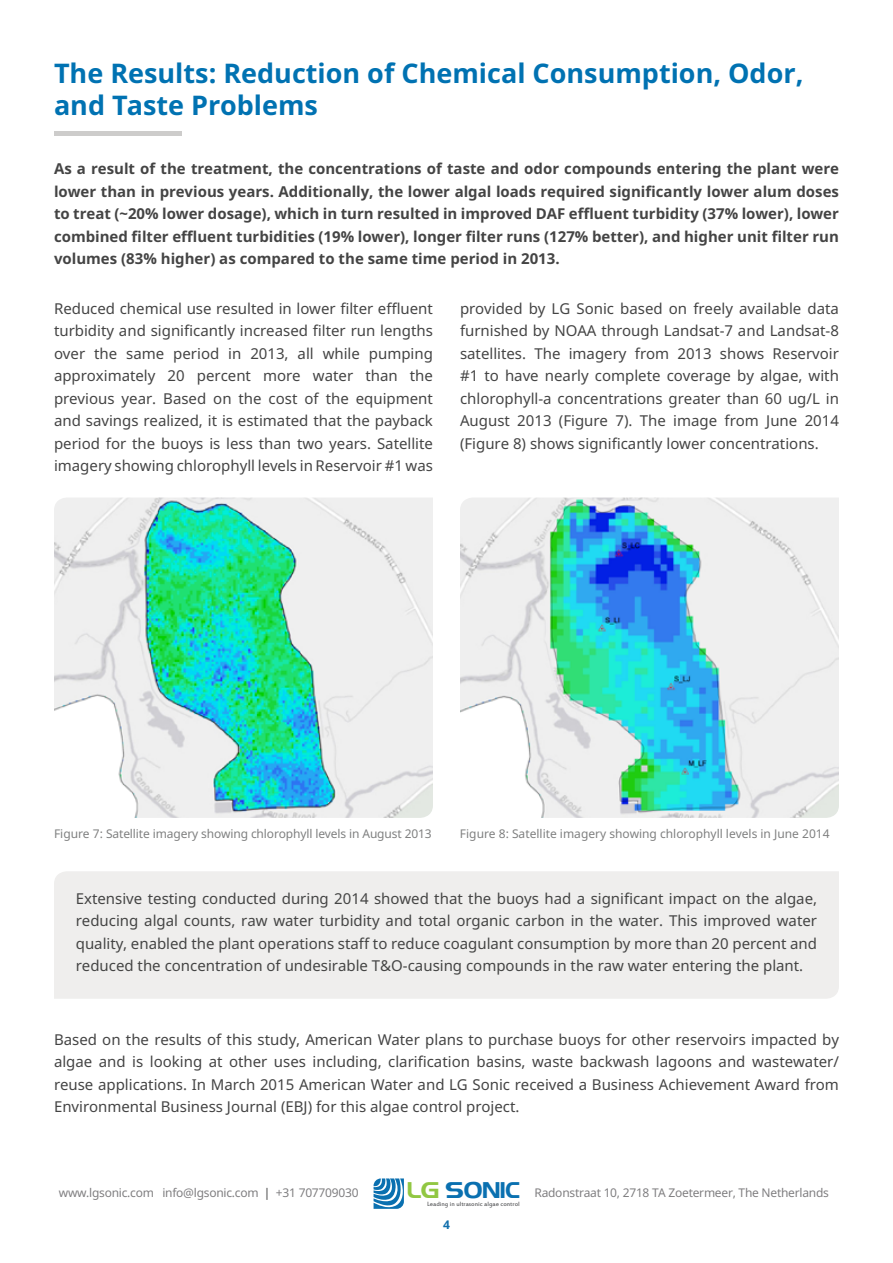
<style>
.page{position:relative;width:893px;height:1263px;background:#fff}
.page>*{position:absolute;margin:0;border:0;box-sizing:border-box;transform-origin:0 0}
.t1{font:700 27px/32.4px "Noto Sans";color:#0072b2}
.t2{font:15px/22.5px "Noto Sans";color:#444;text-align:justify}
.t3{font:700 15px/22.5px "Noto Sans";color:#444;text-align:justify}
.t4{font:12px "Noto Sans";letter-spacing:-.01em;color:#7f8080}
.t5{font:12px "Noto Sans";letter-spacing:-.02em;color:#7f7e80}
.t6{font:700 12px "Noto Sans";color:#116fac}
.t7{font:6.75px "Estrangelo Edessa";color:#58595b}
.s1{color:#444}
.s2{font-family:"Niamey";font-size:22.05px;color:#91c742}
.s3{font-family:"Niamey";font-size:22.05px;color:#0a70b0}
</style>
<div class="page">
<hr style="left:54px;top:131px;width:128px;height:4px;background:#cdcccb">
<div style="left:54px;top:871px;width:785px;height:128px;background:#efeeed"></div>
<img style="left:54px;top:497px;width:379px;height:321px">
<img style="left:460px;top:497px;width:379px;height:321px">
<svg style="left:374px;top:1178px;width:30px;height:31px"></svg>
<h1 class="t1" style="left:54px;top:56px;width:751px">The Results: Reduction of Chemical Consumption, Odor, and Taste Problems</h1>
<p class="t3" style="left:54px;top:157px;width:786px">As a result of the treatment, the concentrations of taste and odor compounds entering the plant were lower than in previous years. Additionally, the lower algal loads required significantly lower alum doses to treat (~20% lower dosage), which in turn resulted in improved DAF effluent turbidity (37% lower), lower combined filter effluent turbidities (19% lower), longer filter runs (127% better), and higher unit filter run volumes (83% higher) as compared to the same time period in 2013.</p>
<p class="t2" style="left:54px;top:297px;width:380px">Reduced chemical use resulted in lower filter effluent turbidity and significantly increased filter run lengths over the same period in 2013, all while pumping approximately 20 percent more water than the previous year. Based on the cost of the equipment and savings realized, it is estimated that the payback period for the buoys is less than two years. Satellite imagery showing chlorophyll levels in Reservoir #1 was</p>
<p class="t2" style="left:460px;top:297px;width:380px">provided by LG Sonic based on freely available data furnished by NOAA through Landsat-7 and Landsat-8 satellites. The imagery from 2013 shows Reservoir #1 to have nearly complete coverage by algae, with chlorophyll-a concentrations greater than 60 ug/L in August 2013 (Figure 7). The image from June 2014 (Figure 8) shows significantly lower concentrations.</p>
<p class="t4" style="left:54px;top:825px;width:379px">Figure 7: Satellite imagery showing chlorophyll levels in August 2013</p>
<p class="t4" style="left:460px;top:825px;width:371px">Figure 8: Satellite imagery showing chlorophyll levels in June 2014</p>
<p class="t2" style="left:76px;top:887px;width:743px">Extensive testing conducted during 2014 showed that the buoys had a significant impact on the algae, reducing algal counts, raw water turbidity and total organic carbon in the water. This improved water quality, enabled the plant operations staff to reduce coagulant consumption by more than 20 percent and reduced the concentration of undesirable T&amp;O-causing compounds in the raw water entering the plant.</p>
<p class="t2" style="left:54px;top:1028px;width:786px">Based on the results of this study, American Water plans to purchase buoys for other reservoirs impacted by algae and is looking at other uses including, clarification basins, waste backwash lagoons and wastewater/ reuse applications. In March 2015 American Water and LG Sonic received a Business Achievement Award from Environmental Business Journal (EBJ) for this algae control project.</p>
<p class="t5" style="left:59px;top:1184px;width:301px">www.lgsonic.com info@lgsonic.com <span class="s1">|</span> +31 707709030</p>
<p class="t5" style="left:407px;top:1184px;width:423px"><span class="s2">LG</span> <span class="s3">SONIC</span> Radonstraat 10, 2718 TA Zoetermeer, The Netherlands</p>
<p class="t6" style="left:443px;top:1216px;width:8px">4</p>
<p class="t7" style="left:427px;top:1201px;width:94px">Leading in ultrasonic algae control</p>
</div>
